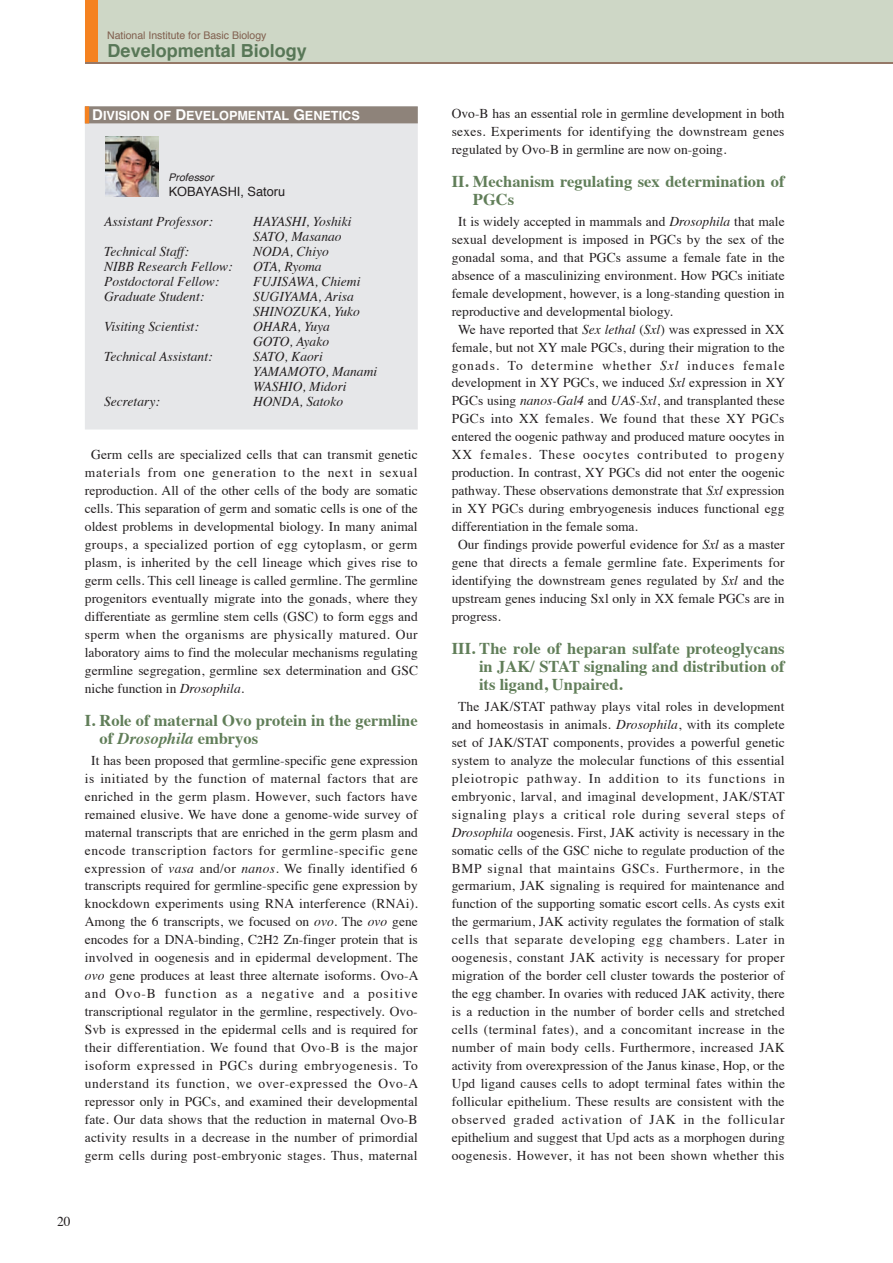
<style>
.page{position:relative;width:893px;height:1263px;background:#fff}
.page>*{position:absolute;margin:0;border:0;box-sizing:border-box;transform-origin:0 0}
.t1{font:700 18px "Helvetica";color:#587757}
.t2{font:700 16.5px/18px "Times";color:#617e59}
.t3{font:13.5px/18px "Times";letter-spacing:.005em;color:#231f20;text-align:justify}
.t4{font:italic 13.5px/15px "Times";color:#231f20}
.t5{font:13.5px "Times";letter-spacing:.065em;color:#231f20}
.t6{font:13.5px "Times";letter-spacing:.075em;color:#231f20}
.t7{font:13.5px "Times";letter-spacing:.035em;color:#231f20}
.t8{font:12.75px "Helvetica";color:#231f20}
.t9{font:700 12.6px "Helvetica";color:#fff}
.t10{font:10.5px "Helvetica";color:#81604f}
.t11{font:italic 10.5px "Helvetica";color:#231f20}
.s1{font-size:14.85px}
.s2{font-style:italic}
.s3{font-size:12px}
</style>
<div class="page">
<div style="left:85px;top:0;width:807px;height:64px;background:#ced7c6"></div>
<div style="left:85px;top:107px;width:332px;height:322px;background:#e6e7e9"></div>
<div style="left:85px;top:107px;width:332px;height:16px;background:#8e837a"></div>
<div style="left:85px;top:106px;width:333px;height:17px;border:1px solid #8e837a"></div>
<div style="left:85px;top:106px;width:4px;height:17px;border:1px solid #f58220"></div>
<img style="left:105px;top:137px;width:53px;height:59px">
<div style="left:85px;top:0;width:13px;height:64px;background:#f58220"></div>
<hr style="left:85px;top:62px;width:807px;height:2px;background:#957867">
<p class="t10" style="left:107px;top:31px;width:161px">National Institute for Basic Biology</p>
<h1 class="t1" style="left:108px;top:43px;width:201px">Developmental Biology</h1>
<p class="t9" style="left:92px;top:111px;width:269px"><span class="s1">D</span>IVISION OF <span class="s1">D</span>EVELOPMENTAL <span class="s1">G</span>ENETICS</p>
<p class="t11" style="left:169px;top:173px;width:46px">Professor</p>
<p class="t8" style="left:169px;top:186px;width:118px">KOBAYASHI, Satoru</p>
<p class="t4" style="left:104px;top:215px;width:110px">Assistant Professor:</p>
<p class="t4" style="left:253px;top:215px;width:100px">HAYASHI, Yoshiki<br>SATO, Masanao</p>
<p class="t4" style="left:104px;top:245px;width:86px">Technical Staff:</p>
<p class="t4" style="left:253px;top:245px;width:77px">NODA, Chiyo</p>
<p class="t4" style="left:104px;top:260px;width:130px">NIBB Research Fellow:</p>
<p class="t4" style="left:253px;top:260px;width:70px">OTA, Ryoma</p>
<p class="t4" style="left:104px;top:275px;width:117px">Postdoctoral Fellow:</p>
<p class="t4" style="left:253px;top:275px;width:109px">FUJISAWA, Chiemi</p>
<p class="t4" style="left:104px;top:290px;width:102px">Graduate Student:</p>
<p class="t4" style="left:253px;top:290px;width:108px">SUGIYAMA, Arisa<br>SHINOZUKA, Yuko</p>
<p class="t4" style="left:104px;top:320px;width:96px">Visiting Scientist:</p>
<p class="t4" style="left:253px;top:320px;width:78px">OHARA, Yuya<br>GOTO, Ayako</p>
<p class="t4" style="left:104px;top:350px;width:110px">Technical Assistant:</p>
<p class="t4" style="left:253px;top:350px;width:126px">SATO, Kaori<br>YAMAMOTO, Manami<br>WASHIO, Midori</p>
<p class="t4" style="left:104px;top:395px;width:57px">Secretary:</p>
<p class="t4" style="left:253px;top:395px;width:91px">HONDA, Satoko</p>
<p class="t3" style="left:85px;top:447px;width:334px;text-indent:6px">Germ cells are specialized cells that can transmit genetic materials from one generation to the next in sexual reproduction. All of the other cells of the body are somatic cells. This separation of germ and somatic cells is one of the oldest problems in developmental biology. In many animal groups, a specialized portion of egg cytoplasm, or germ plasm, is inherited by the cell lineage which gives rise to germ cells. This cell lineage is called germline. The germline progenitors eventually migrate into the gonads, where they differentiate as germline stem cells (GSC) to form eggs and sperm when the organisms are physically matured. Our laboratory aims to find the molecular mechanisms regulating germline segregation, germline sex determination and GSC niche function in <span class="s2">Drosophila</span>.</p>
<p class="t2" style="left:100px;top:713px;width:320px;text-indent:-15px">I. Role of maternal Ovo protein in the germline of <span class="s2">Drosophila</span> embryos</p>
<p class="t3" style="left:85px;top:752px;width:335px;text-align:center">It has been proposed that germline-specific gene expression is initiated by the function of maternal factors that are enriched in the germ plasm. However, such factors have remained elusive. We have done a genome-wide survey of maternal transcripts that are enriched in the germ plasm and encode transcription factors for germline-specific gene expression of <span class="s2">vasa</span> and/or <span class="s2">nanos</span>. We finally identified 6 transcripts required for germline-specific gene expression by knockdown experiments using RNA interference (RNAi).<br>Among the 6 transcripts, we focused on <span class="s2">ovo</span>. The <span class="s2">ovo</span> gene encodes for a DNA-binding, C<span class="s3">2</span>H<span class="s3">2</span> Zn-finger protein that is involved in oogenesis and in epidermal development. The <span class="s2">ovo</span> gene produces at least three alternate isoforms. Ovo-A and Ovo-B function as a negative and a positive transcriptional regulator in the germline, respectively. Ovo-Svb is expressed in the epidermal cells and is required for their differentiation. We found that Ovo-B is the major isoform expressed in PGCs during embryogenesis. To understand its function, we over-expressed the Ovo-A repressor only in PGCs, and examined their developmental fate. Our data shows that the reduction in maternal Ovo-B activity results in a decrease in the number of primordial germ cells during post-embryonic stages. Thus, maternal</p>
<p class="t3" style="left:57px;top:1214px;width:15px">20</p>
<p class="t3" style="left:452px;top:106px;width:334px">Ovo-B has an essential role in germline development in both sexes. Experiments for identifying the downstream genes regulated by Ovo-B in germline are now on-going.</p>
<p class="t2" style="left:473px;top:174px;width:313px;text-indent:-21px">II. Mechanism regulating sex determination of<br>PGCs</p>
<p class="t3" style="left:458px;top:213px;width:328px">It is widely accepted in mammals and <span class="s2">Drosophila</span> that male</p>
<p class="t3" style="left:452px;top:231px;width:334px">sexual development is imposed in PGCs by the sex of the</p>
<p class="t3" style="left:452px;top:249px;width:334px">gonadal soma, and that PGCs assume a female fate in the</p>
<p class="t3" style="left:452px;top:267px;width:334px">absence of a masculinizing environment. How PGCs initiate</p>
<p class="t3" style="left:452px;top:285px;width:334px">female development, however, is a long-standing question in</p>
<p class="t3" style="left:452px;top:303px;width:223px">reproductive and developmental biology.</p>
<p class="t3" style="left:458px;top:321px;width:328px">We have reported that <span class="s2">Sex lethal</span> (<span class="s2">Sxl</span>) was expressed in XX</p>
<p class="t3" style="left:452px;top:339px;width:334px">female, but not XY male PGCs, during their migration to the</p>
<p class="t6" style="left:452px;top:359px;width:334px">gonads. To determine whether <span class="s2">Sxl</span> induces female</p>
<p class="t3" style="left:452px;top:375px;width:335px">development in XY PGCs, we induced <span class="s2">Sxl</span> expression in XY</p>
<p class="t3" style="left:452px;top:393px;width:334px">PGCs using <span class="s2">nanos-Gal4</span> and <span class="s2">UAS-Sxl</span>, and transplanted these</p>
<p class="t7" style="left:452px;top:413px;width:334px">PGCs into XX females. We found that these XY PGCs</p>
<p class="t3" style="left:452px;top:429px;width:334px">entered the oogenic pathway and produced mature oocytes in</p>
<p class="t5" style="left:452px;top:449px;width:334px">XX females. These oocytes contributed to progeny</p>
<p class="t3" style="left:452px;top:465px;width:334px">production. In contrast, XY PGCs did not enter the oogenic</p>
<p class="t3" style="left:452px;top:483px;width:334px">pathway. These observations demonstrate that <span class="s2">Sxl</span> expression</p>
<p class="t3" style="left:452px;top:501px;width:334px">in XY PGCs during embryogenesis induces functional egg</p>
<p class="t3" style="left:452px;top:519px;width:188px">differentiation in the female soma.</p>
<p class="t3" style="left:458px;top:537px;width:328px">Our findings provide powerful evidence for <span class="s2">Sxl</span> as a master</p>
<p class="t3" style="left:452px;top:555px;width:334px">gene that directs a female germline fate. Experiments for</p>
<p class="t3" style="left:452px;top:573px;width:334px">identifying the downstream genes regulated by <span class="s2">Sxl</span> and the</p>
<p class="t3" style="left:452px;top:591px;width:334px">upstream genes inducing Sxl only in XX female PGCs are in</p>
<p class="t3" style="left:452px;top:609px;width:51px">progress.</p>
<p class="t2" style="left:479px;top:641px;width:307px;text-align:justify;text-indent:-27px">III. The role of heparan sulfate proteoglycans in JAK/ STAT signaling and distribution of its ligand, Unpaired.</p>
<p class="t3" style="left:452px;top:698px;width:334px;text-align:center">The JAK/STAT pathway plays vital roles in development and homeostasis in animals. <span class="s2">Drosophila</span>, with its complete set of JAK/STAT components, provides a powerful genetic system to analyze the molecular functions of this essential pleiotropic pathway. In addition to its functions in embryonic, larval, and imaginal development, JAK/STAT signaling plays a critical role during several steps of <span class="s2">Drosophila</span> oogenesis. First, JAK activity is necessary in the somatic cells of the GSC niche to regulate production of the BMP signal that maintains GSCs. Furthermore, in the germarium, JAK signaling is required for maintenance and function of the supporting somatic escort cells. As cysts exit the germarium, JAK activity regulates the formation of stalk cells that separate developing egg chambers. Later in oogenesis, constant JAK activity is necessary for proper migration of the border cell cluster towards the posterior of the egg chamber. In ovaries with reduced JAK activity, there is a reduction in the number of border cells and stretched cells (terminal fates), and a concomitant increase in the number of main body cells. Furthermore, increased JAK activity from overexpression of the Janus kinase, Hop, or the Upd ligand causes cells to adopt terminal fates within the follicular epithelium. These results are consistent with the observed graded activation of JAK in the follicular epithelium and suggest that Upd acts as a morphogen during oogenesis. However, it has not been shown whether this</p>
</div>
